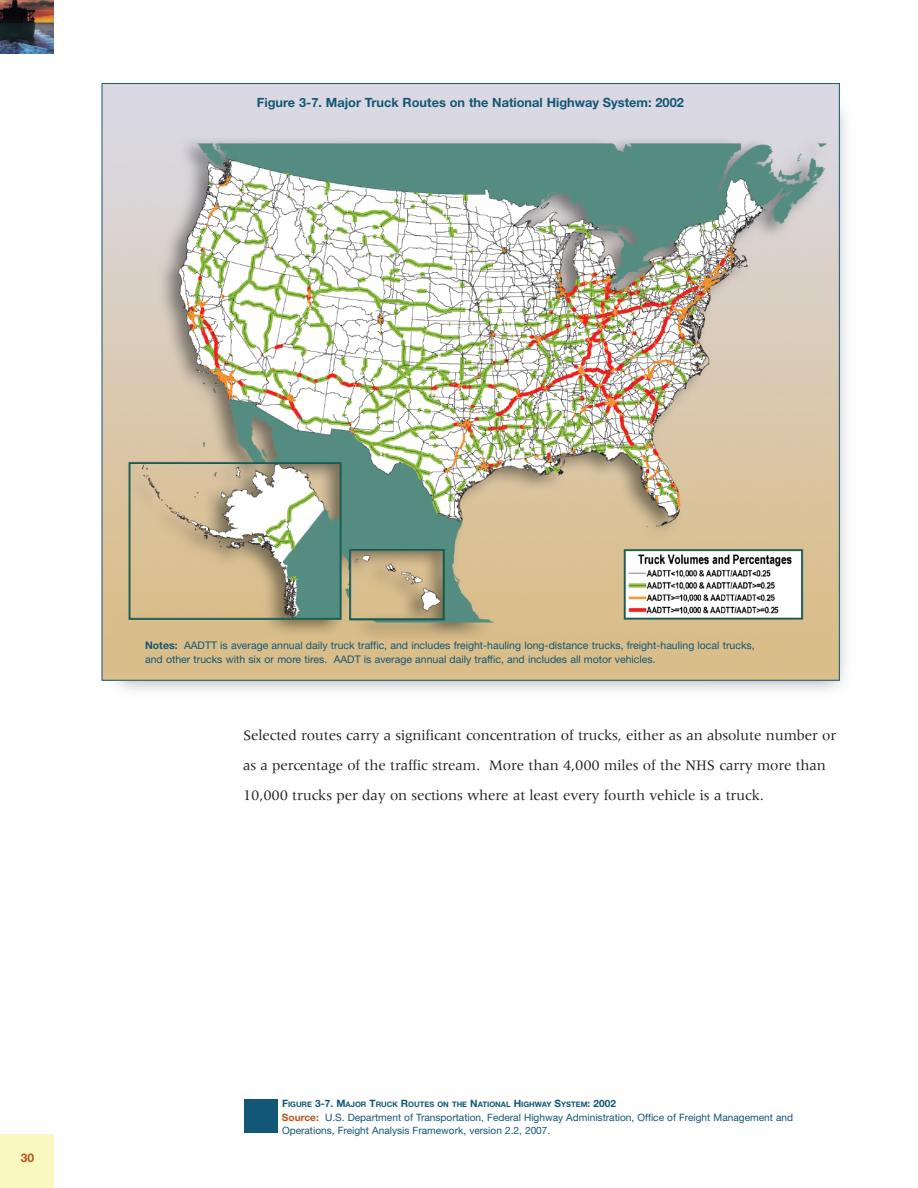
<style>
.page{position:relative;width:918px;height:1188px;background:#fff}
.page>*{position:absolute;margin:0;border:0;box-sizing:border-box;transform-origin:0 0}
.t1{font:15px/30px "Meridien";letter-spacing:-.01em;color:#231f20}
.t2{font:700 12.75px "Helvetica Neue";color:#125775}
.t3{font:700 12px "Helvetica Neue";color:#b7531a}
.t4{font:10.5px/13.5px "Helvetica Neue";color:#125775}
.t5{font:10.2px/13.5px "Helvetica Neue";color:#125775}
.t6{font:700 7.65px "Helvetica Neue";color:#125775}
.s1{font-weight:700}
.s2{font-size:10.2px}
.s3{font-weight:700;color:#b7531a}
</style>
<div class="page">
<img style="left:0;top:0;width:53px;height:53px">
<div style="left:0;top:1135px;width:54px;height:53px;background:#faf8c1"></div>
<img style="left:104px;top:85px;width:734px;height:594px">
<div style="left:244px;top:1099px;width:34px;height:34px;background:#125775"></div>
<p class="t2" style="left:257px;top:98px;width:428px">Figure 3-7. Major Truck Routes on the National Highway System: 2002</p>
<p class="t4" style="left:145px;top:640px;width:611px"><span class="s1">Notes:</span> AADTT is average annual daily truck traffic, and includes freight-hauling long-distance trucks, freight-hauling local trucks, and other trucks with six or more tires. AADT is average annual daily traffic, and includes all motor vehicles.</p>
<p class="t1" style="left:243px;top:721px;width:595px">Selected routes carry a significant concentration of trucks, either as an absolute number or as a percentage of the traffic stream. More than 4,000 miles of the NHS carry more than<br>10,000 trucks per day on sections where at least every fourth vehicle is a truck.</p>
<p class="t3" style="left:21px;top:1153px;width:15px">30</p>
<p class="t6" style="left:282px;top:1102px;width:336px"><span class="s2">F</span>IGURE <span class="s2">3-7. M</span>AJOR <span class="s2">T</span>RUCK <span class="s2">R</span>OUTES ON THE <span class="s2">N</span>ATIONAL <span class="s2">H</span>IGHWAY <span class="s2">S</span>YSTEM<span class="s2">: 2002</span></p>
<p class="t5" style="left:282px;top:1111px;width:513px"><span class="s3">Source:</span> U.S. Department of Transportation, Federal Highway Administration, Office of Freight Management and<br>Operations, Freight Analysis Framework, version 2.2, 2007.</p>
</div>
